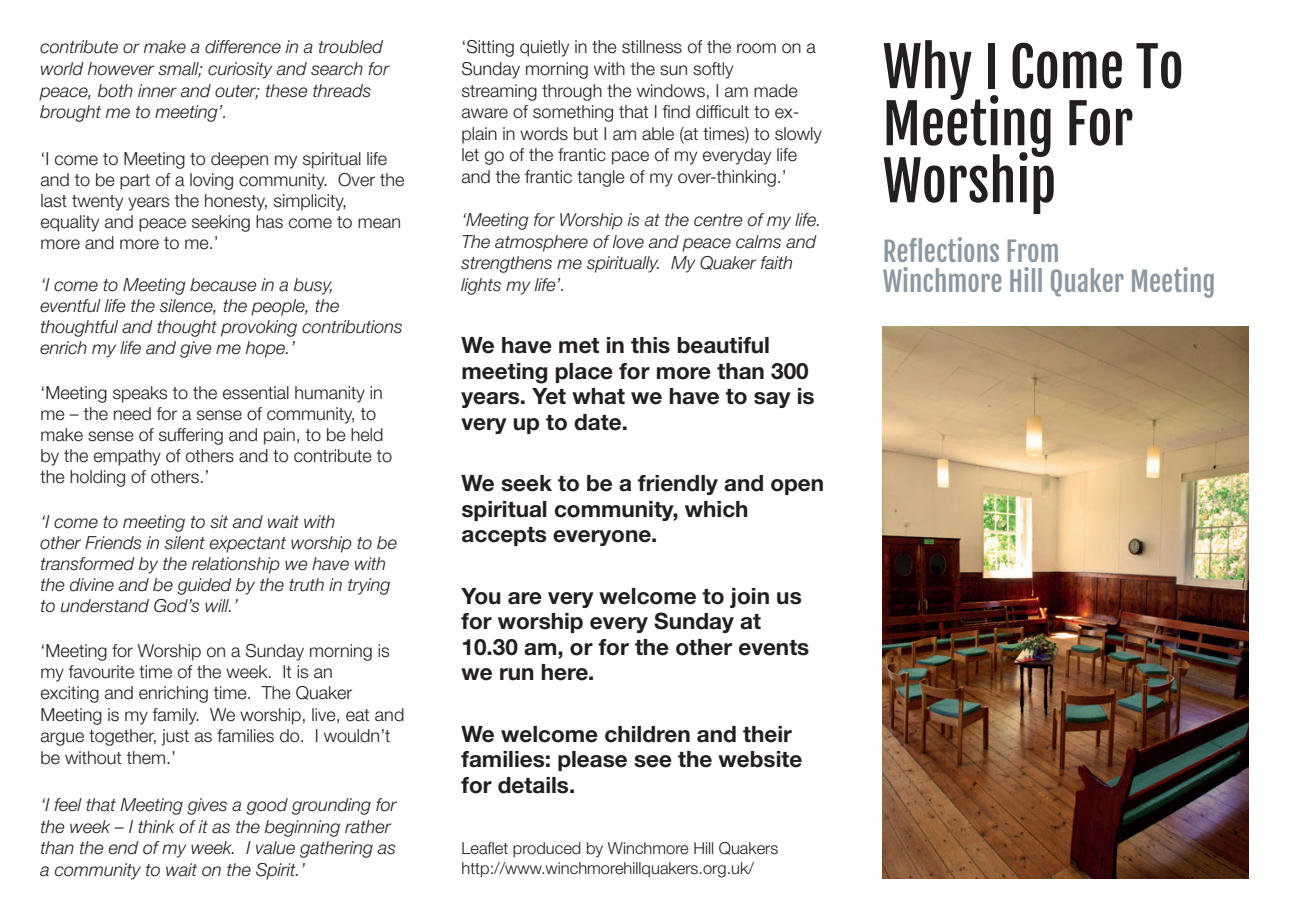
<style>
.page{position:relative;width:1289px;height:919px;background:#fff}
.page>*{position:absolute;margin:0;border:0;box-sizing:border-box;transform-origin:0 0}
.t1{font:54px/57px "Fjalla One";color:#231f20}
.t2{font:27px/30px "Fjalla One";color:#8c98a1}
.t3{font:700 22.5px/25.5px "Helvetica Neue LT Std";color:#231f20}
.t4{font:300 18px/21px "Helvetica Neue LT Std";color:#231f20}
.t5{font:italic 300 18px/21.6px "Helvetica Neue LT Std";color:#231f20}
.t6{font:300 16.5px/19.8px "Helvetica Neue LT Std";color:#231f20}
</style>
<div class="page">
<img style="left:882px;top:326px;width:366px;height:552px">
<p class="t5" style="left:40px;top:36px;width:350px">contribute or make a difference in a troubled world however small; curiosity and search for peace, both inner and outer; these threads brought me to meeting’.</p>
<p class="t4" style="left:40px;top:147px;width:365px">‘I come to Meeting to deepen my spiritual life and to be part of a loving community. Over the last twenty years the honesty, simplicity, equality and peace seeking has come to mean more and more to me.’</p>
<p class="t5" style="left:40px;top:273px;width:364px;line-height:21px">‘I come to Meeting because in a busy,<br>eventful life the silence, the people, the thoughtful and thought provoking contributions enrich my life and give me hope.’</p>
<p class="t4" style="left:40px;top:381px;width:353px">‘Meeting speaks to the essential humanity in me – the need for a sense of community, to make sense of suffering and pain, to be held by the empathy of others and to contribute to the holding of others.’</p>
<p class="t5" style="left:40px;top:510px;width:358px;line-height:21px">‘I come to meeting to sit and wait with<br>other Friends in silent expectant worship to be transformed by the relationship we have with the divine and be guided by the truth in trying to understand God’s will.’</p>
<p class="t4" style="left:40px;top:639px;width:365px">‘Meeting for Worship on a Sunday morning is my favourite time of the week. It is an<br>exciting and enriching time. The Quaker Meeting is my family. We worship, live, eat and argue together, just as families do. I wouldn’t be without them.’</p>
<p class="t5" style="left:40px;top:793px;width:357px">‘I feel that Meeting gives a good grounding for the week – I think of it as the beginning rather than the end of my week. I value gathering as a community to wait on the Spirit.’</p>
<p class="t4" style="left:461px;top:36px;width:362px;line-height:21.6px">‘Sitting quietly in the stillness of the room on a Sunday morning with the sun softly<br>streaming through the windows, I am made aware of something that I find difficult to ex&shy;plain in words but I am able (at times) to slowly let go of the frantic pace of my everyday life and the frantic tangle of my over-thinking.’</p>
<p class="t5" style="left:461px;top:209px;width:361px">‘Meeting for Worship is at the centre of my life.<br>The atmosphere of love and peace calms and strengthens me spiritually. My Quaker faith lights my life’.</p>
<p class="t3" style="left:461px;top:332px;width:354px">We have met in this beautiful meeting place for more than 300 years. Yet what we have to say is very up to date.</p>
<p class="t3" style="left:461px;top:470px;width:364px">We seek to be a friendly and open spiritual community, which accepts everyone.</p>
<p class="t3" style="left:461px;top:582px;width:349px">You are very welcome to join us for worship every Sunday at<br>10.30 am, or for the other events we run here.</p>
<p class="t3" style="left:461px;top:720px;width:342px">We welcome children and their families: please see the website for details.</p>
<p class="t6" style="left:461px;top:838px;width:318px">Leaflet produced by Winchmore Hill Quakers http://www.winchmorehillquakers.org.uk/</p>
<h1 class="t1" style="left:882px;top:38px;width:302px">Why I Come To<br>Meeting For<br>Worship</h1>
<h2 class="t2" style="left:882px;top:236px;width:334px">Reflections From<br>Winchmore Hill Quaker Meeting</h2>
</div>
